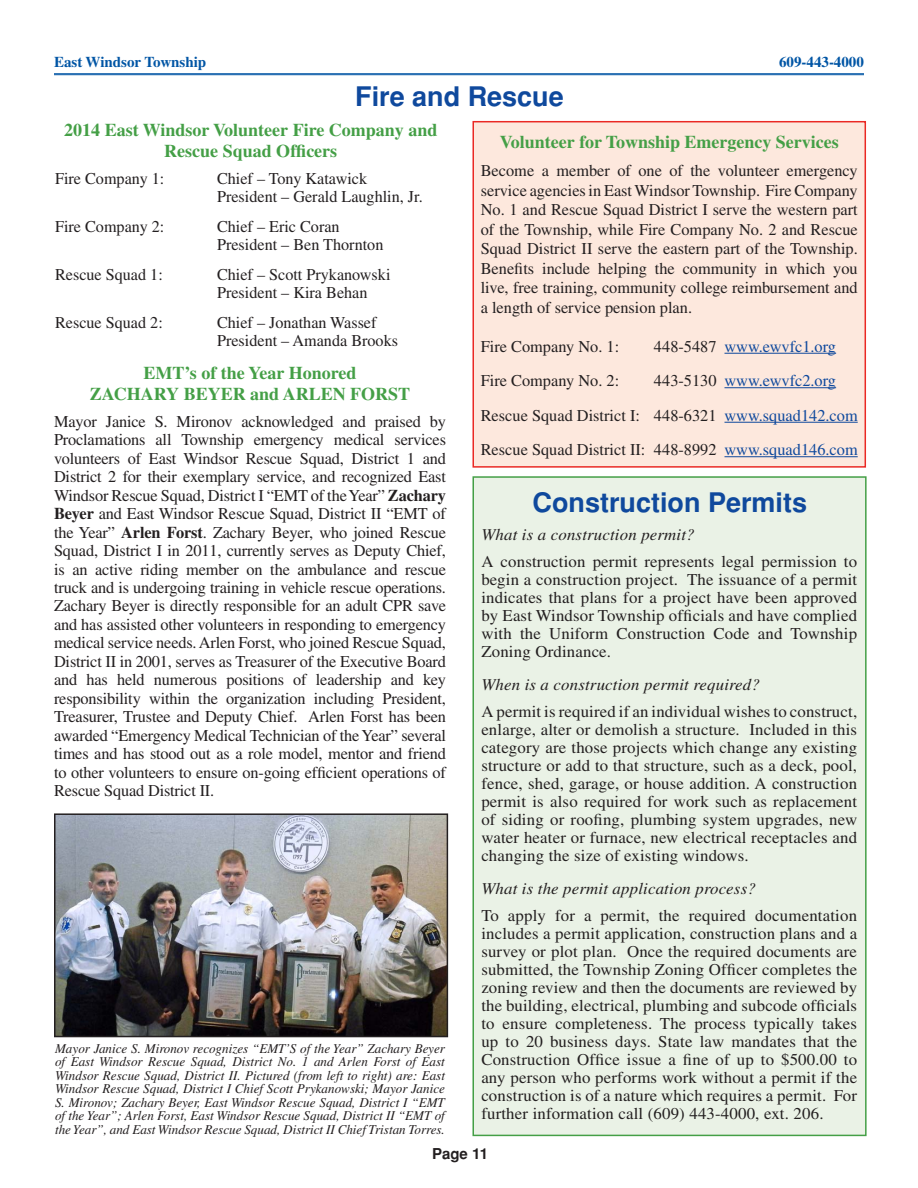
<style>
.page{position:relative;width:918px;height:1188px;background:#fff}
.page>*{position:absolute;margin:0;border:0;box-sizing:border-box;transform-origin:0 0}
.t1{font:700 27px "Helvetica";color:#0f499d}
.t2{font:700 18px/21px "Times";color:#449f46;text-align:center}
.t3{font:16.5px/18px "Times";color:#231f20}
.t4{font:italic 16.5px "Times";letter-spacing:.01em;color:#231f20}
.t5{font:16.5px "Times";color:#0f499d}
.t6{font:700 15px "Times";color:#0155a5}
.t7{font:700 15px "Helvetica";color:#231f20}
.t8{font:italic 13.5px/13.5px "Times";color:#231f20;text-align:justify}
.s1{font-weight:700}
.s2{color:#231f20}
.s3{color:#0f499d}
</style>
<div class="page">
<hr style="left:54px;top:73px;width:810px;height:1px;background:#0155a5">
<hr style="left:54px;top:74px;width:810px;height:1px;background:#0155a5">
<div style="left:472px;top:476px;width:395px;height:660px;background:#eaf2e6;border:2px solid #449f46"></div>
<img style="left:57px;top:816px;width:388px;height:218px">
<div style="left:54px;top:813px;width:394px;height:224px;border:2px solid #231f20"></div>
<div style="left:473px;top:122px;width:392px;height:345px;background:#fde8dd"></div>
<hr style="left:724px;top:353px;width:112px;height:1px;background:#0f499d">
<hr style="left:724px;top:387px;width:112px;height:1px;background:#0f499d">
<hr style="left:724px;top:422px;width:134px;height:1px;background:#0f499d">
<hr style="left:724px;top:456px;width:134px;height:1px;background:#0f499d">
<div style="left:472px;top:121px;width:394px;height:347px;border:2px solid #ea2924"></div>
<p class="t6" style="left:54px;top:53px;width:154px">East Windsor Township</p>
<p class="t6" style="left:779px;top:53px;width:86px">609-443-4000</p>
<h1 class="t1" style="left:355px;top:81px;width:210px">Fire and Rescue</h1>
<p class="t2" style="left:64px;top:119px;width:375px">2014 East Windsor Volunteer Fire Company and<br>Rescue Squad Officers</p>
<p class="t3" style="left:55px;top:169px;width:111px">Fire Company 1:</p>
<p class="t3" style="left:217px;top:169px;width:207px">Chief – Tony Katawick<br>President – Gerald Laughlin, Jr.</p>
<p class="t3" style="left:55px;top:217px;width:111px">Fire Company 2:</p>
<p class="t3" style="left:217px;top:217px;width:168px">Chief – Eric Coran<br>President – Ben Thornton</p>
<p class="t3" style="left:55px;top:265px;width:109px">Rescue Squad 1:</p>
<p class="t3" style="left:217px;top:265px;width:175px">Chief – Scott Prykanowski<br>President – Kira Behan</p>
<p class="t3" style="left:55px;top:313px;width:109px">Rescue Squad 2:</p>
<p class="t3" style="left:217px;top:313px;width:183px">Chief – Jonathan Wassef<br>President – Amanda Brooks</p>
<p class="t2" style="left:90px;top:362px;width:322px">EMT’s of the Year Honored<br>Zachary Beyer and Arlen Forst</p>
<p class="t3" style="left:54px;top:412px;width:394px;line-height:18.5px;text-align:justify">Mayor Janice S. Mironov acknowledged and praised by Proclamations all Township emergency medical services volunteers of East Windsor Rescue Squad, District 1 and District 2 for their exemplary service, and recognized East Windsor Rescue Squad, District I “EMT of the Year” <span class="s1">Zachary Beyer</span> and East Windsor Rescue Squad, District II “EMT of the Year” <span class="s1">Arlen Forst</span>. Zachary Beyer, who joined Rescue Squad, District I in 2011, currently serves as Deputy Chief, is an active riding member on the ambulance and rescue truck and is undergoing training in vehicle rescue operations.<br>Zachary Beyer is directly responsible for an adult CPR save and has assisted other volunteers in responding to emergency medical service needs. Arlen Forst, who joined Rescue Squad, District II in 2001, serves as Treasurer of the Executive Board and has held numerous positions of leadership and key responsibility within the organization including President, Treasurer, Trustee and Deputy Chief. Arlen Forst has been awarded “Emergency Medical Technician of the Year” several times and has stood out as a role model, mentor and friend to other volunteers to ensure on-going efficient operations of Rescue Squad District II.</p>
<p class="t2" style="left:500px;top:131px;width:340px">Volunteer for Township Emergency Services</p>
<p class="t3" style="left:481px;top:161px;width:379px;line-height:19.5px;text-align:justify">Become a member of one of the volunteer emergency service agencies in East Windsor Township. Fire Company No. 1 and Rescue Squad District I serve the western part of the Township, while Fire Company No. 2 and Rescue Squad District II serve the eastern part of the Township.<br>Benefits include helping the community in which you live, free training, community college reimbursement and a length of service pension plan.</p>
<p class="t3" style="left:481px;top:337px;width:140px">Fire Company No. 1:</p>
<p class="t5" style="left:654px;top:337px;width:184px"><span class="s2">448-5487</span> www.ewvfc1.org</p>
<p class="t3" style="left:481px;top:372px;width:140px">Fire Company No. 2:</p>
<p class="t3" style="left:481px;top:363px;width:378px;line-height:34.5px;text-indent:173px">443-5130 <span class="s3">www.ewvfc2.org<br></span>Rescue Squad District I: 448-6321 <span class="s3">www.squad142.com<br></span>Rescue Squad District II: 448-8992 <span class="s3">www.squad146.com</span></p>
<h1 class="t1" style="left:533px;top:487px;width:276px">Construction Permits</h1>
<p class="t4" style="left:481px;top:525px;width:215px">What is a construction permit?</p>
<p class="t3" style="left:481px;top:552px;width:377px;text-align:justify">A construction permit represents legal permission to begin a construction project. The issuance of a permit indicates that plans for a project have been approved by East Windsor Township officials and have complied with the Uniform Construction Code and Township Zoning Ordinance.</p>
<p class="t4" style="left:481px;top:675px;width:280px">When is a construction permit required?</p>
<p class="t3" style="left:481px;top:702px;width:377px;text-align:justify">A permit is required if an individual wishes to construct, enlarge, alter or demolish a structure. Included in this category are those projects which change any existing structure or add to that structure, such as a deck, pool, fence, shed, garage, or house addition. A construction permit is also required for work such as replacement of siding or roofing, plumbing system upgrades, new water heater or furnace, new electrical receptacles and changing the size of existing windows.</p>
<p class="t4" style="left:481px;top:879px;width:276px">What is the permit application process?</p>
<p class="t3" style="left:481px;top:906px;width:377px;text-align:justify">To apply for a permit, the required documentation includes a permit application, construction plans and a survey or plot plan. Once the required documents are submitted, the Township Zoning Officer completes the zoning review and then the documents are reviewed by the building, electrical, plumbing and subcode officials to ensure completeness. The process typically takes up to 20 business days. State law mandates that the Construction Office issue a fine of up to $500.00 to any person who performs work without a permit if the construction is of a nature which requires a permit. For further information call (609) 443-4000, ext. 206.</p>
<p class="t8" style="left:55px;top:1042px;width:391px">Mayor Janice S. Mironov recognizes “EMT’S of the Year” Zachary Beyer of East Windsor Rescue Squad, District No. 1 and Arlen Forst of East Windsor Rescue Squad, District II. Pictured (from left to right) are: East Windsor Rescue Squad, District I Chief Scott Prykanowski; Mayor Janice S. Mironov; Zachary Beyer, East Windsor Rescue Squad, District I “EMT of the Year”; Arlen Forst, East Windsor Rescue Squad, District II “EMT of the Year”, and East Windsor Rescue Squad, District II Chief Tristan Torres.</p>
<p class="t7" style="left:432px;top:1145px;width:57px">Page 11</p>
</div>
